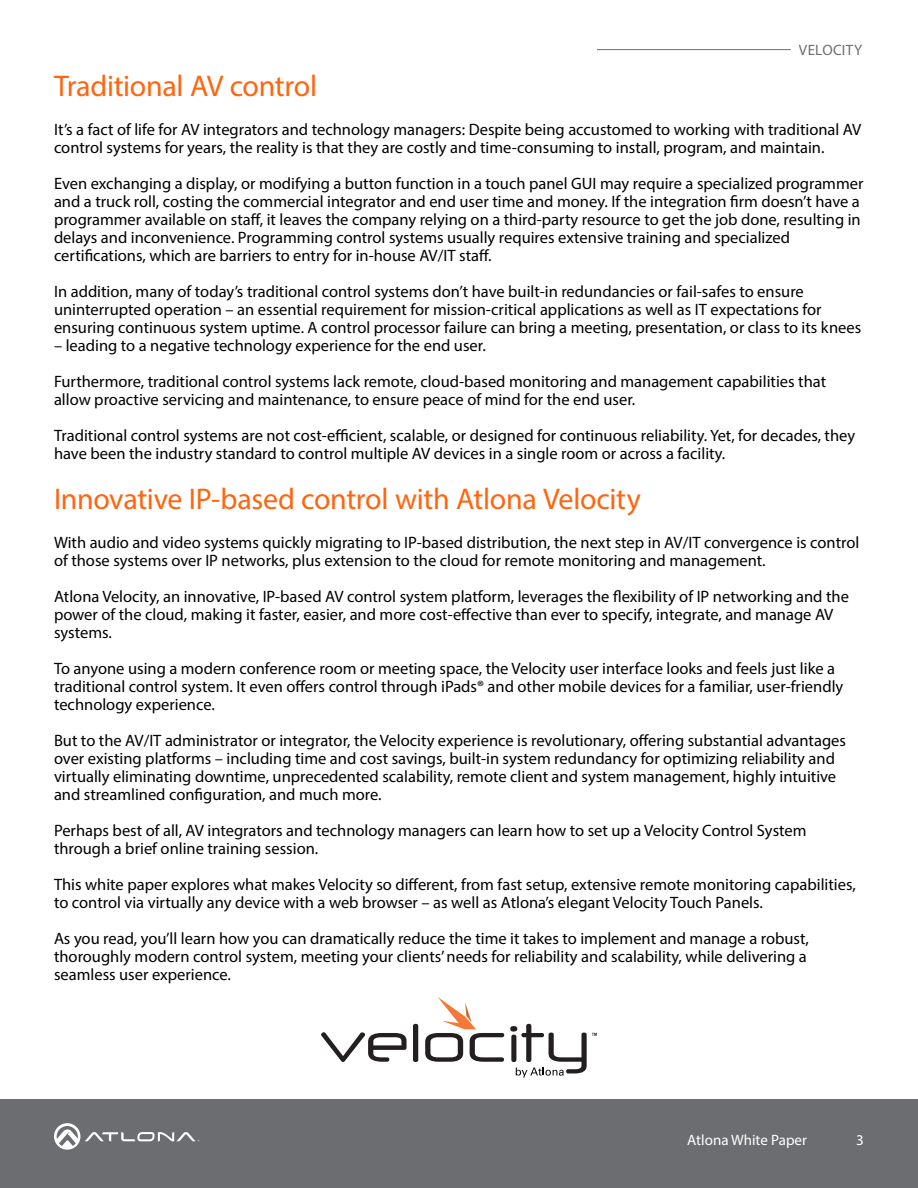
<style>
.page{position:relative;width:918px;height:1188px;background:#fff}
.page>*{position:absolute;margin:0;border:0;box-sizing:border-box;transform-origin:0 0}
.t1{font:30px "Myriad Pro";letter-spacing:-.01em;color:#ff650f}
.t2{font:16.5px/18px "Myriad Pro";color:#000}
.t3{font:15px "Myriad Pro";color:#fff}
.t4{font:15px "Myriad Pro";letter-spacing:.025em;color:#6c6d70}
</style>
<div class="page">
<div style="left:0;top:1100px;width:918px;height:88px;background:#6c6d70"></div>
<svg style="left:54px;top:1123px;width:145px;height:27px"></svg>
<hr style="left:597px;top:49px;width:194px;height:1px;background:#6c6d70">
<svg style="left:321px;top:1032px;width:86px;height:30px"></svg>
<div style="left:413px;top:1024px;width:5px;height:38px;background:#231f20;border-radius:2px"></div>
<svg style="left:425px;top:997px;width:79px;height:65px"></svg>
<svg style="left:510px;top:1024px;width:87px;height:54px"></svg>
<p class="t4" style="left:799px;top:41px;width:65px">VELOCITY</p>
<p class="t1" style="left:54px;top:67px;width:265px">Traditional AV control</p>
<p class="t2" style="left:54px;top:120px;width:809px">It’s a fact of life for AV integrators and technology managers: Despite being accustomed to working with traditional AV control systems for years, the reality is that they are costly and time-consuming to install, program, and maintain.</p>
<p class="t2" style="left:54px;top:174px;width:811px">Even exchanging a display, or modifying a button function in a touch panel GUI may require a specialized programmer and a truck roll, costing the commercial integrator and end user time and money. If the integration firm doesn’t have a programmer available on staff, it leaves the company relying on a third-party resource to get the job done, resulting in delays and inconvenience. Programming control systems usually requires extensive training and specialized certifications, which are barriers to entry for in-house AV/IT staff.</p>
<p class="t2" style="left:54px;top:282px;width:809px">In addition, many of today’s traditional control systems don’t have built-in redundancies or fail-safes to ensure uninterrupted operation – an essential requirement for mission-critical applications as well as IT expectations for ensuring continuous system uptime. A control processor failure can bring a meeting, presentation, or class to its knees</p>
<p class="t2" style="left:54px;top:336px;width:433px">– leading to a negative technology experience for the end user.</p>
<p class="t2" style="left:54px;top:372px;width:774px">Furthermore, traditional control systems lack remote, cloud-based monitoring and management capabilities that allow proactive servicing and maintenance, to ensure peace of mind for the end user.</p>
<p class="t2" style="left:54px;top:426px;width:803px">Traditional control systems are not cost-efficient, scalable, or designed for continuous reliability. Yet, for decades, they have been the industry standard to control multiple AV devices in a single room or across a facility.</p>
<p class="t1" style="left:54px;top:481px;width:588px">Innovative IP-based control with Atlona Velocity</p>
<p class="t2" style="left:54px;top:533px;width:807px">With audio and video systems quickly migrating to IP-based distribution, the next step in AV/IT convergence is control of those systems over IP networks, plus extension to the cloud for remote monitoring and management.</p>
<p class="t2" style="left:54px;top:587px;width:797px">Atlona Velocity, an innovative, IP-based AV control system platform, leverages the flexibility of IP networking and the power of the cloud, making it faster, easier, and more cost-effective than ever to specify, integrate, and manage AV systems.</p>
<p class="t2" style="left:54px;top:659px;width:791px">To anyone using a modern conference room or meeting space, the Velocity user interface looks and feels just like a traditional control system. It even offers control through iPads® and other mobile devices for a familiar, user-friendly technology experience.</p>
<p class="t2" style="left:54px;top:731px;width:794px">But to the AV/IT administrator or integrator, the Velocity experience is revolutionary, offering substantial advantages over existing platforms – including time and cost savings, built-in system redundancy for optimizing reliability and virtually eliminating downtime, unprecedented scalability, remote client and system management, highly intuitive and streamlined configuration, and much more.</p>
<p class="t2" style="left:54px;top:821px;width:754px">Perhaps best of all, AV integrators and technology managers can learn how to set up a Velocity Control System through a brief online training session.</p>
<p class="t2" style="left:54px;top:875px;width:803px">This white paper explores what makes Velocity so different, from fast setup, extensive remote monitoring capabilities, to control via virtually any device with a web browser – as well as Atlona’s elegant Velocity Touch Panels.</p>
<p class="t2" style="left:54px;top:929px;width:756px">As you read, you’ll learn how you can dramatically reduce the time it takes to implement and manage a robust, thoroughly modern control system, meeting your clients’ needs for reliability and scalability, while delivering a seamless user experience.</p>
<p class="t3" style="left:687px;top:1131px;width:121px">Atlona White Paper</p>
<p class="t3" style="left:856px;top:1131px;width:9px">3</p>
</div>
